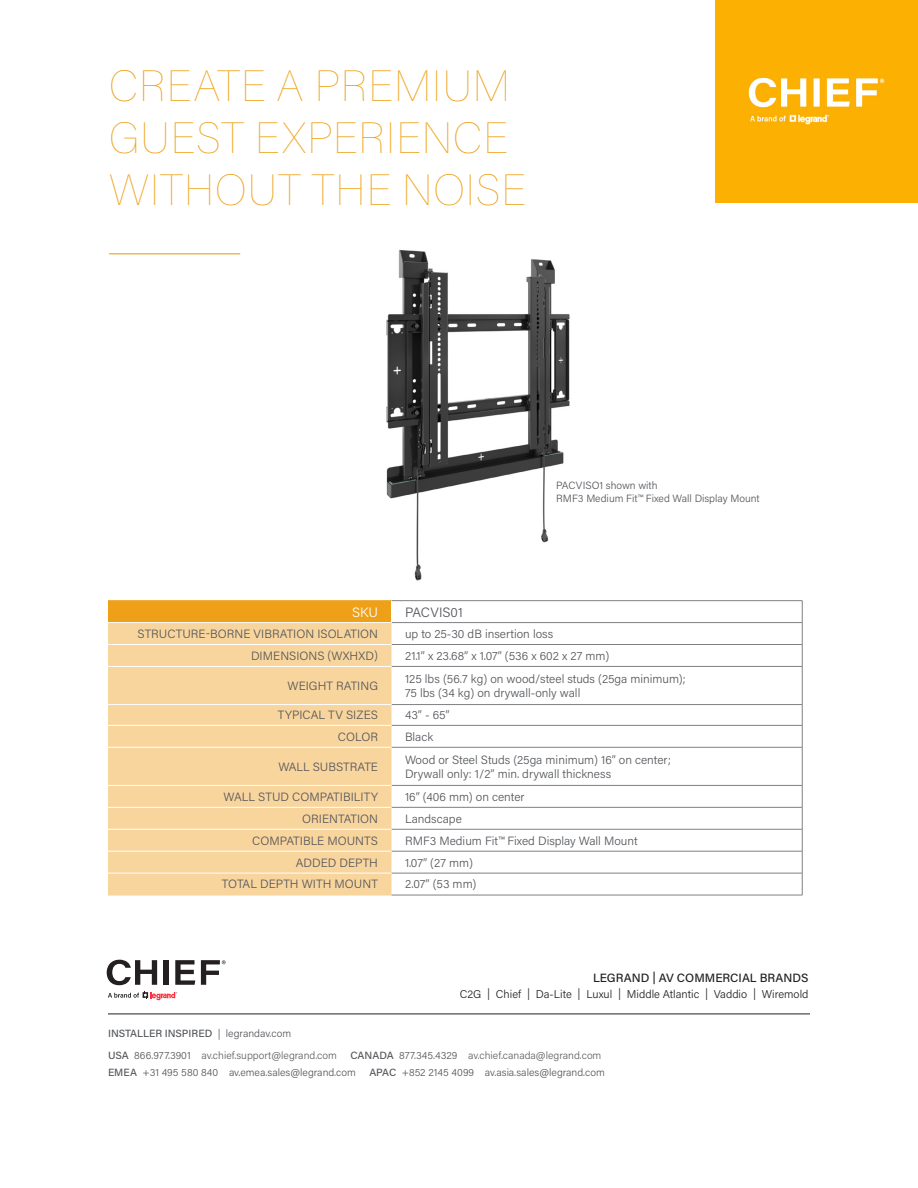
<style>
.page{position:relative;width:918px;height:1188px;background:#fff}
.page>*{position:absolute;margin:0;border:0;box-sizing:border-box;transform-origin:0 0}
.t1{font:100 43.5px/52.2px "Acumin Pro";letter-spacing:.025em;color:#eea118}
.t2{font:300 13.5px "Acumin Pro";color:#53565a}
.t3{font:300 13.5px "Acumin Pro";color:#fff}
.t4{font:300 12px "Acumin Pro";color:#53565a}
.t5{font:500 12px "Acumin Pro";color:#231f20}
.t6{font:300 11.25px "Acumin Pro";color:#231f20}
.t7{font:300 10.5px/16.5px "Acumin Pro";color:#53565a}
.t8{font:300 10.5px "Acumin Pro";color:#606165}
.t9{font:500 10.5px "Acumin Pro";letter-spacing:-.005em;color:#53565a}
.s1{font-weight:300}
.s2{font-weight:500;color:#53565a}
.s3{color:#53565a}
.s4{font-weight:500}
.s5{color:#606165}
</style>
<div class="page">
<hr style="left:108px;top:1014px;width:702px;height:1px;background:#231f20">
<svg style="left:107px;top:960px;width:50px;height:25px"></svg>
<div style="left:164px;top:960px;width:5px;height:25px;background:#241f21"></div>
<svg style="left:175px;top:960px;width:20px;height:25px"></svg>
<svg style="left:201px;top:960px;width:25px;height:25px"></svg>
<svg style="left:108px;top:992px;width:69px;height:9px"></svg>
<div style="left:715px;top:0;width:203px;height:202px;background:#fcb002"></div>
<hr style="left:109px;top:253px;width:131px;height:1px;background:#eea118">
<img style="left:386px;top:249px;width:184px;height:332px">
<div style="left:108px;top:601px;width:284px;height:22px;background:#eea118"></div>
<div style="left:108px;top:623px;width:284px;height:272px;background:#f9d59e"></div>
<hr style="left:392px;top:622px;width:410px;height:1px;background:#808083">
<hr style="left:392px;top:644px;width:410px;height:1px;background:#808083">
<hr style="left:392px;top:666px;width:410px;height:1px;background:#808083">
<hr style="left:802px;top:667px;width:1px;height:37px;background:#808083">
<hr style="left:392px;top:704px;width:410px;height:1px;background:#808083">
<hr style="left:392px;top:725px;width:410px;height:1px;background:#808083">
<svg style="left:802px;top:705px;width:1px;height:42px"></svg>
<hr style="left:392px;top:747px;width:410px;height:1px;background:#808083">
<hr style="left:802px;top:747px;width:1px;height:38px;background:#808083">
<hr style="left:392px;top:785px;width:410px;height:1px;background:#808083">
<hr style="left:392px;top:807px;width:410px;height:1px;background:#808083">
<hr style="left:392px;top:829px;width:410px;height:1px;background:#808083">
<hr style="left:392px;top:851px;width:410px;height:1px;background:#808083">
<hr style="left:392px;top:873px;width:410px;height:1px;background:#808083">
<svg style="left:802px;top:786px;width:1px;height:109px"></svg>
<hr style="left:392px;top:895px;width:410px;height:1px;background:#808083">
<hr style="left:392px;top:600px;width:410px;height:1px;background:#808083">
<svg style="left:802px;top:601px;width:1px;height:65px"></svg>
<hr style="left:108px;top:622px;width:284px;height:1px;background:#fff">
<hr style="left:108px;top:644px;width:284px;height:1px;background:#fff">
<hr style="left:108px;top:666px;width:284px;height:1px;background:#fff">
<hr style="left:108px;top:704px;width:284px;height:1px;background:#fff">
<hr style="left:108px;top:725px;width:284px;height:1px;background:#fff">
<hr style="left:108px;top:747px;width:284px;height:1px;background:#fff">
<hr style="left:108px;top:785px;width:284px;height:1px;background:#fff">
<hr style="left:108px;top:807px;width:284px;height:1px;background:#fff">
<hr style="left:108px;top:829px;width:284px;height:1px;background:#fff">
<hr style="left:108px;top:851px;width:284px;height:1px;background:#fff">
<hr style="left:108px;top:873px;width:284px;height:1px;background:#fff">
<hr style="left:108px;top:600px;width:284px;height:1px;background:#eea118">
<svg style="left:391px;top:601px;width:1px;height:21px"></svg>
<hr style="left:108px;top:895px;width:284px;height:1px;background:#f9d59e">
<p class="t1" style="left:109px;top:58px;width:418px">CREATE A PREMIUM<br>GUEST EXPERIENCE<br>WITHOUT THE NOISE</p>
<p class="t7" style="left:556px;top:479px;width:205px;line-height:12.6px">PACVISO1 shown with<br>RMF3 Medium Fit™ Fixed Wall Display Mount</p>
<p class="t3" style="left:352px;top:603px;width:27px">SKU</p>
<p class="t2" style="left:405px;top:603px;width:59px">PACVIS01</p>
<p class="t4" style="left:138px;top:626px;width:242px">STRUCTURE-BORNE VIBRATION ISOLATION</p>
<p class="t4" style="left:405px;top:626px;width:150px">up to 25-30 dB insertion loss</p>
<p class="t4" style="left:251px;top:647px;width:128px">DIMENSIONS (WXHXD)</p>
<p class="t4" style="left:405px;top:647px;width:206px">21.1” x 23.68” x 1.07” (536 x 602 x 27 mm)</p>
<p class="t4" style="left:288px;top:677px;width:92px">WEIGHT RATING</p>
<p class="t4" style="left:405px;top:670px;width:282px">125 lbs (56.7 kg) on wood/steel studs (25ga minimum);</p>
<p class="t4" style="left:405px;top:685px;width:177px">75 lbs (34 kg) on drywall-only wall</p>
<p class="t4" style="left:278px;top:707px;width:102px">TYPICAL TV SIZES</p>
<p class="t4" style="left:405px;top:707px;width:46px">43” - 65”</p>
<p class="t4" style="left:338px;top:728px;width:42px">COLOR</p>
<p class="t4" style="left:405px;top:728px;width:30px">Black</p>
<p class="t4" style="left:278px;top:758px;width:101px">WALL SUBSTRATE</p>
<p class="t4" style="left:405px;top:751px;width:267px">Wood or Steel Studs (25ga minimum) 16” on center;</p>
<p class="t4" style="left:405px;top:766px;width:208px">Drywall only: 1/2” min. drywall thickness</p>
<p class="t4" style="left:224px;top:788px;width:156px">WALL STUD COMPATIBILITY</p>
<p class="t4" style="left:405px;top:788px;width:121px">16” (406 mm) on center</p>
<p class="t4" style="left:302px;top:810px;width:77px">ORIENTATION</p>
<p class="t4" style="left:405px;top:810px;width:58px">Landscape</p>
<p class="t4" style="left:252px;top:832px;width:127px">COMPATIBLE MOUNTS</p>
<p class="t4" style="left:405px;top:832px;width:234px">RMF3 Medium Fit™ Fixed Display Wall Mount</p>
<p class="t4" style="left:296px;top:854px;width:84px">ADDED DEPTH</p>
<p class="t4" style="left:405px;top:854px;width:69px">1.07” (27 mm)</p>
<p class="t4" style="left:222px;top:876px;width:158px">TOTAL DEPTH WITH MOUNT</p>
<p class="t4" style="left:405px;top:876px;width:73px">2.07” (53 mm)</p>
<p class="t5" style="left:593px;top:969px;width:217px">LEGRAND | AV COMMERCIAL BRANDS</p>
<p class="t6" style="left:460px;top:987px;width:350px">C2G | Chief | Da-Lite | Luxul | Middle Atlantic | Vaddio | Wiremold</p>
<p class="t9" style="left:108px;top:1027px;width:185px">INSTALLER INSPIRED <span class="s1">| legrandav.com</span></p>
<p class="t8" style="left:108px;top:1048px;width:230px"><span class="s2">USA</span> <span class="s3">866.977.3901</span> av.chief.support@legrand.com</p>
<p class="t7" style="left:108px;top:1047px;width:495px;text-indent:242px"><span class="s4">CANADA</span> 877.345.4329 <span class="s5">av.chief.canada@legrand.com<br></span><span class="s4">EMEA</span> +31 495 580 840 av.emea.sales@legrand.com</p>
<p class="t7" style="left:369px;top:1064px;width:237px"><span class="s4">APAC</span> +852 2145 4099 av.asia.sales@legrand.com</p>
</div>
